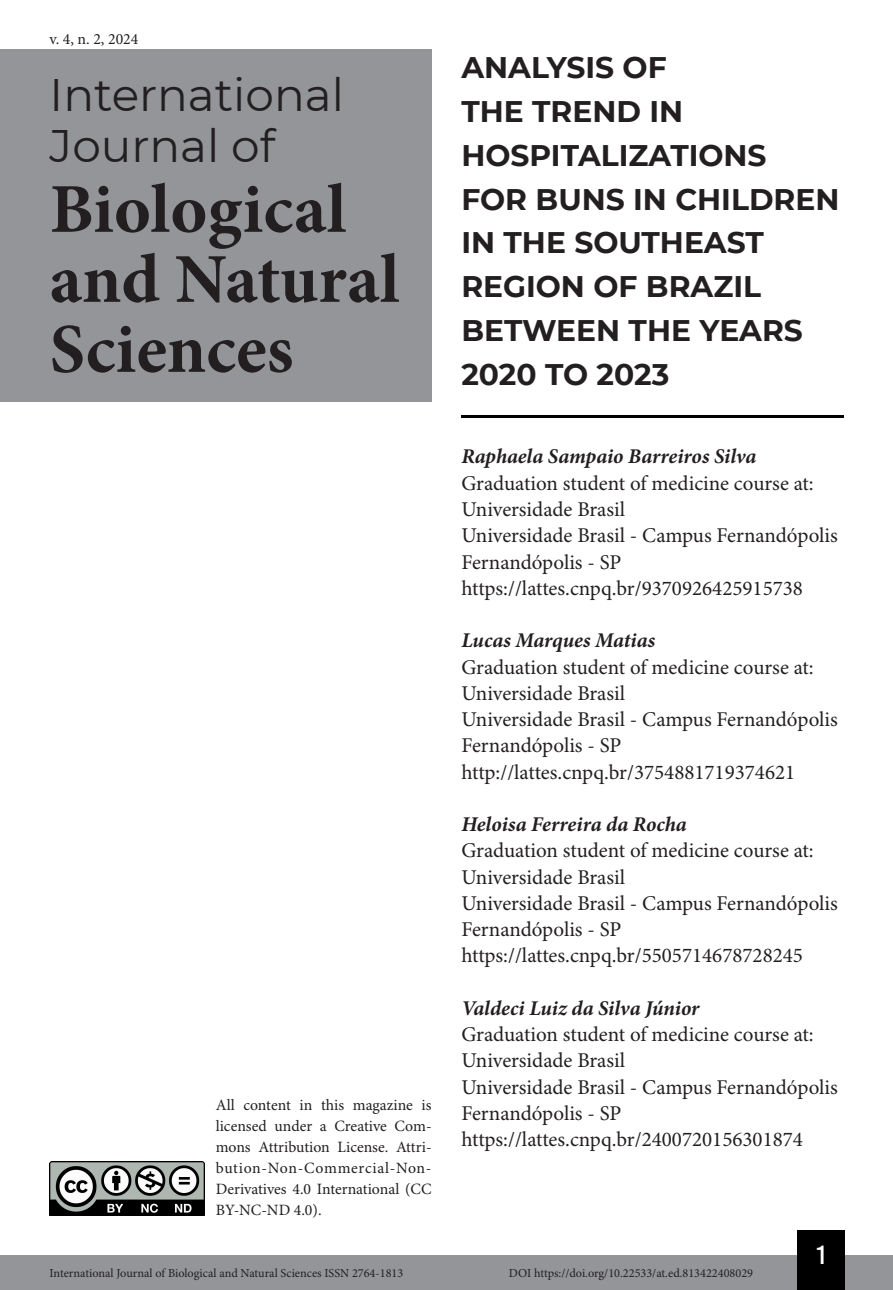
<style>
.page{position:relative;width:893px;height:1290px;background:#fff}
.page>*{position:absolute;margin:0;border:0;box-sizing:border-box;transform-origin:0 0}
.t1{font:700 70px/70px "Minion Pro";color:#231f20}
.t2{font:45.5px/50.8px "Montserrat";color:#231f20}
.t3{font:700 29.75px/43.8px "Montserrat";color:#231f20}
.t4{font:26.25px "Bebas Kai";color:#fff}
.t5{font:21px/26.2px "Minion Pro";color:#231f20}
.t6{font:italic 700 21px "Minion Pro";letter-spacing:-.005em;color:#231f20}
.t7{font:15.75px/21px "Minion Pro";color:#231f20;text-align:justify}
.t8{font:12.25px "Minion Pro";color:#231f20}
</style>
<div class="page">
<div style="left:0;top:1255px;width:893px;height:35px;background:#939598"></div>
<div style="left:797px;top:1230px;width:48px;height:60px;background:#000"></div>
<img style="left:50px;top:1161px;width:154px;height:54px">
<div style="left:0;top:50px;width:432px;height:352px;background:#939598"></div>
<hr style="left:461px;top:415px;width:382px;height:3px;background:#000">
<p class="t7" style="left:50px;top:29px;width:90px">v. 4, n. 2, 2024</p>
<h2 class="t2" style="left:50px;top:68px;width:296px">International<br>Journal of</h2>
<h1 class="t1" style="left:50px;top:174px;width:351px">Biological and Natural<br>Sciences</h1>
<p class="t7" style="left:216px;top:1095px;width:217px">All content in this magazine is licensed under a Creative Com&shy;mons Attribution License. Attri&shy;bution-Non-Commercial-Non-Derivatives 4.0 International (CC BY-NC-ND 4.0).</p>
<p class="t8" style="left:50px;top:1266px;width:355px">International Journal of Biological and Natural Sciences ISSN 2764-1813</p>
<h3 class="t3" style="left:461px;top:44px;width:380px">ANALYSIS OF<br>THE TREND IN<br>HOSPITALIZATIONS<br>FOR BUNS IN CHILDREN<br>IN THE SOUTHEAST<br>REGION OF BRAZIL<br>BETWEEN THE YEARS<br>2020 TO 2023</h3>
<p class="t6" style="left:461px;top:442px;width:297px">Raphaela Sampaio Barreiros Silva</p>
<p class="t5" style="left:461px;top:471px;width:378px">Graduation student of medicine course at:<br>Universidade Brasil<br>Universidade Brasil - Campus Fernandópolis Fernandópolis - SP https://lattes.cnpq.br/9370926425915738</p>
<p class="t6" style="left:461px;top:625px;width:195px">Lucas Marques Matias</p>
<p class="t5" style="left:461px;top:654px;width:378px">Graduation student of medicine course at:<br>Universidade Brasil<br>Universidade Brasil - Campus Fernandópolis Fernandópolis - SP http://lattes.cnpq.br/3754881719374621</p>
<p class="t6" style="left:461px;top:809px;width:227px">Heloisa Ferreira da Rocha</p>
<p class="t5" style="left:461px;top:838px;width:378px">Graduation student of medicine course at:<br>Universidade Brasil<br>Universidade Brasil - Campus Fernandópolis Fernandópolis - SP https://lattes.cnpq.br/5505714678728245</p>
<p class="t6" style="left:461px;top:993px;width:240px">Valdeci Luiz da Silva Júnior</p>
<p class="t5" style="left:461px;top:1022px;width:378px">Graduation student of medicine course at:<br>Universidade Brasil<br>Universidade Brasil - Campus Fernandópolis Fernandópolis - SP https://lattes.cnpq.br/2400720156301874</p>
<p class="t8" style="left:509px;top:1266px;width:246px">DOI https://doi.org/10.22533/at.ed.813422408029</p>
<p class="t4" style="left:817px;top:1241px;width:10px">1</p>
</div>
